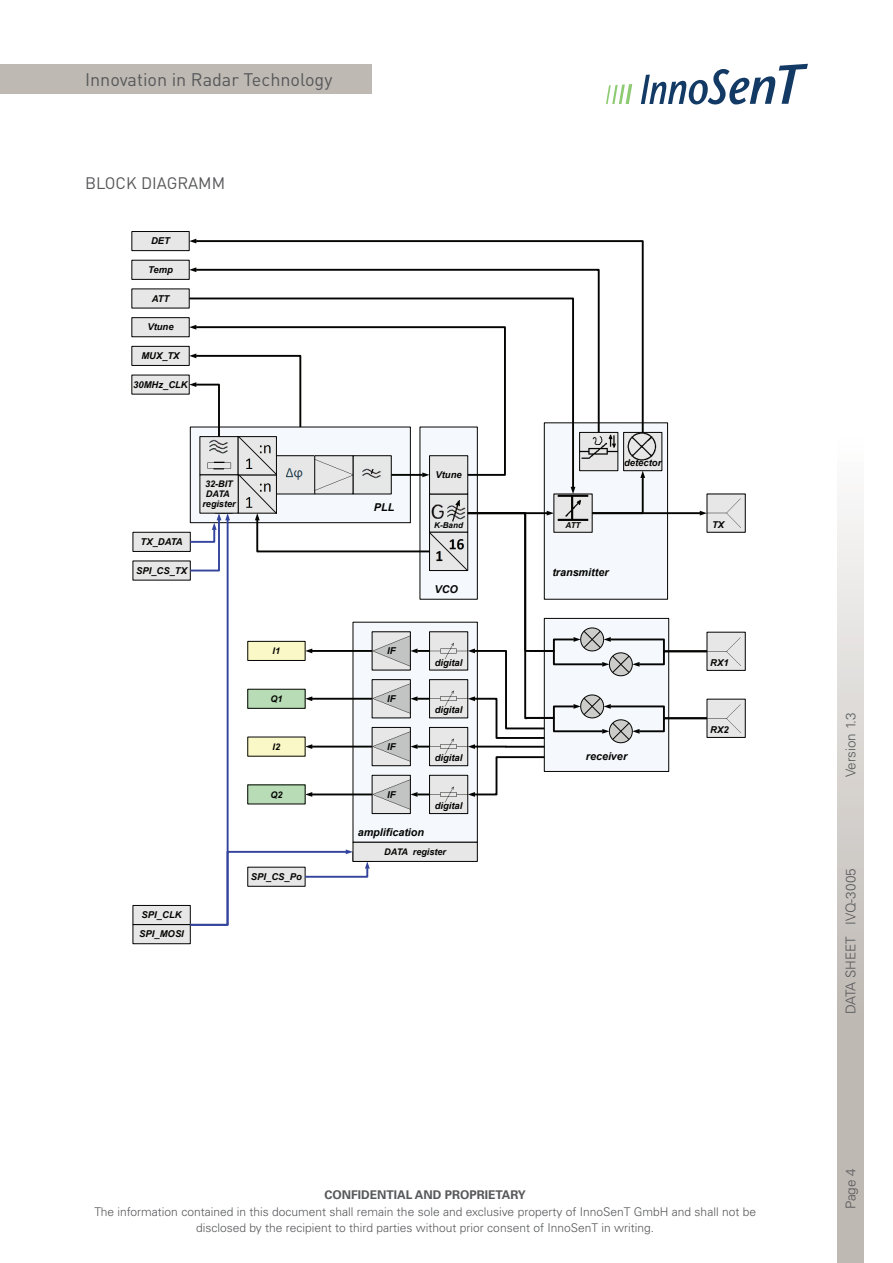
<style>
.page{position:relative;width:893px;height:1263px;background:#fff}
.page>*{position:absolute;margin:0;border:0;box-sizing:border-box;transform-origin:0 0}
.t1{font:18px "DINOT";color:#57585a}
.t2{font:16.5px "DINOT";color:#57585a}
.t3{font:300 13.5px "Univers LT Std";color:#57585a}
.t4{font:300 12px/16.5px "Univers LT Std";color:#57585a;text-align:center}
.t5{font:700 12px "Univers LT Std";color:#57585a}
.t6{font:italic 700 10.8px "Arial";color:#040503}
.t7{font:italic 700 9.45px "Arial";color:#040503}
.t8{font:italic 700 9.15px/10.4px "Arial";letter-spacing:-.005em;color:#040503;text-align:center}
.t9{font:italic 700 8.1px "Arial";letter-spacing:-.005em;color:#040503}
.s1{font-style:inherit}
</style>
<div class="page">
<div style="left:838px;top:430px;width:25px;height:833px;background:linear-gradient(to bottom,#f8f7f7,#b1aba3)"></div>
<svg style="left:641px;top:64px;width:167px;height:40px"></svg>
<svg style="left:606px;top:84px;width:26px;height:20px"></svg>
<div style="left:0;top:64px;width:371px;height:30px;background:#beb9b3"></div>
<img style="left:709px;top:701px;width:34px;height:34px">
<img style="left:709px;top:634px;width:34px;height:34px">
<img style="left:709px;top:496px;width:34px;height:34px">
<svg style="left:131px;top:259px;width:63px;height:21px"></svg>
<svg style="left:131px;top:288px;width:59px;height:21px"></svg>
<svg style="left:194px;top:239px;width:450px;height:107px"></svg>
<svg style="left:131px;top:231px;width:65px;height:20px"></svg>
<svg style="left:131px;top:346px;width:578px;height:598px"></svg>
<svg style="left:194px;top:325px;width:313px;height:152px"></svg>
<svg style="left:131px;top:317px;width:65px;height:20px"></svg>
<h1 class="t1" style="left:85px;top:67px;width:249px">Innovation in Radar Technology</h1>
<h2 class="t2" style="left:85px;top:172px;width:142px">BLOCK DIAGRAMM</h2>
<p class="t7" style="left:151px;top:237px;width:20px">DET</p>
<p class="t7" style="left:148px;top:266px;width:26px">Temp</p>
<p class="t7" style="left:152px;top:295px;width:19px">ATT</p>
<p class="t7" style="left:147px;top:324px;width:28px">Vtune</p>
<p class="t7" style="left:141px;top:352px;width:40px">MUX_TX</p>
<p class="t7" style="left:133px;top:381px;width:56px">30MHz_CLK</p>
<p class="t7" style="left:141px;top:538px;width:44px">TX_DATA</p>
<p class="t7" style="left:136px;top:567px;width:52px">SPI_CS_TX</p>
<p class="t8" style="left:202px;top:479px;width:35px">32-BIT<br>DATA register</p>
<p class="t6" style="left:374px;top:503px;width:22px">PLL</p>
<p class="t7" style="left:436px;top:471px;width:28px">Vtune</p>
<p class="t9" style="left:434px;top:522px;width:30px">K-Band</p>
<p class="t6" style="left:435px;top:585px;width:25px">VCO</p>
<p class="t7" style="left:142px;top:911px;width:41px">SPI_CLK</p>
<p class="t7" style="left:139px;top:930px;width:46px">SPI_MOSI</p>
<p class="t8" style="left:273px;top:646px;width:9px">I1</p>
<p class="t7" style="left:387px;top:647px;width:10px">IF</p>
<p class="t8" style="left:270px;top:694px;width:14px">Q1</p>
<p class="t7" style="left:387px;top:695px;width:10px">IF</p>
<p class="t8" style="left:273px;top:742px;width:9px">I2</p>
<p class="t7" style="left:387px;top:743px;width:10px">IF</p>
<p class="t8" style="left:270px;top:790px;width:14px">Q2</p>
<p class="t7" style="left:387px;top:791px;width:10px">IF</p>
<p class="t6" style="left:358px;top:828px;width:68px">amplification</p>
<p class="t7" style="left:435px;top:659px;width:29px">digital</p>
<p class="t7" style="left:435px;top:706px;width:29px">digital</p>
<p class="t7" style="left:435px;top:754px;width:29px">digital</p>
<p class="t7" style="left:435px;top:802px;width:29px">digital</p>
<p class="t7" style="left:251px;top:873px;width:52px">SPI_CS_Po</p>
<p class="t8" style="left:384px;top:847px;width:63px">DATA register</p>
<p class="t7" style="left:624px;top:459px;width:39px">detector</p>
<p class="t9" style="left:565px;top:522px;width:17px">ATT</p>
<p class="t7" style="left:712px;top:521px;width:14px">TX</p>
<p class="t6" style="left:552px;top:568px;width:58px">transmitter</p>
<p class="t6" style="left:586px;top:752px;width:43px">receiver</p>
<p class="t7" style="left:710px;top:659px;width:20px">RX<span class="s1">1</span></p>
<p class="t7" style="left:710px;top:726px;width:20px">RX<span class="s1">2</span></p>
<p class="t5" style="left:325px;top:1188px;width:203px">CONFIDENTIAL AND PROPRIETARY</p>
<p class="t4" style="left:94px;top:1203px;width:663px">The information contained in this document shall remain the sole and exclusive property of InnoSenT GmbH and shall not be disclosed by the recipient to third parties without prior consent of InnoSenT in writing.</p>
<p class="t3" style="left:842px;top:777px;width:66px;rotate:-90deg">Version 1.3</p>
<p class="t3" style="left:842px;top:1014px;width:147px;rotate:-90deg">DATA SHEET IVQ-3005</p>
<p class="t3" style="left:842px;top:1209px;width:42px;rotate:-90deg">Page 4</p>
</div>
